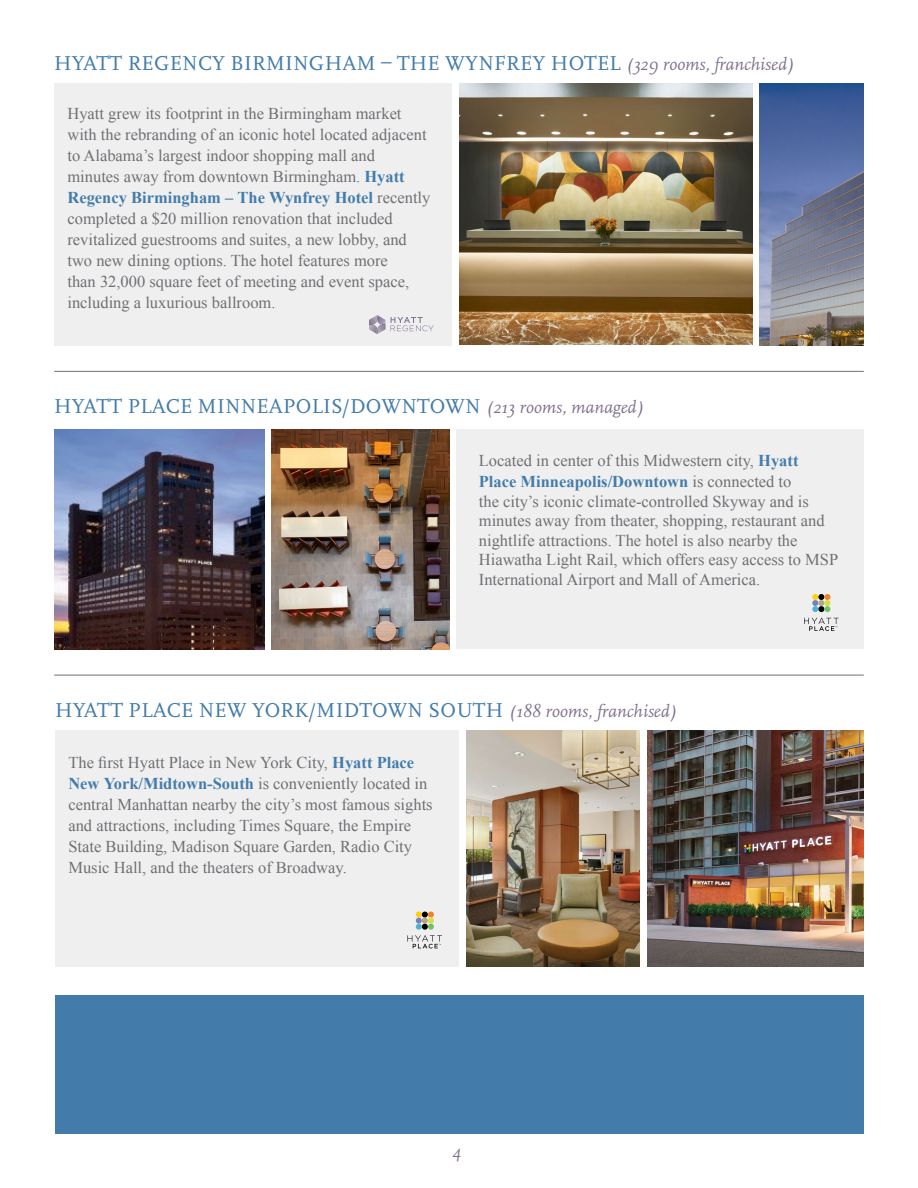
<style>
.page{position:relative;width:918px;height:1188px;background:#fff}
.page>*{position:absolute;margin:0;border:0;box-sizing:border-box;transform-origin:0 0}
.t1{font:21px "Scala OT";letter-spacing:.01em;color:#437caa}
.t2{font:italic 18px "Scala OT";color:#817290}
.t3{font:16.5px/21px "Times New Roman";color:#706f73}
.s1{font-style:italic;font-size:18px;color:#817290}
.s2{font-weight:700;color:#437caa}
</style>
<div class="page">
<div style="left:54px;top:83px;width:398px;height:263px;background:#efeff0"></div>
<img style="left:460px;top:83px;width:292px;height:262px">
<img style="left:760px;top:83px;width:104px;height:263px">
<div style="left:457px;top:430px;width:407px;height:219px;background:#efeff0"></div>
<img style="left:54px;top:430px;width:211px;height:219px">
<img style="left:272px;top:430px;width:178px;height:219px">
<hr style="left:54px;top:675px;width:810px;height:1px;background:#706f73">
<div style="left:55px;top:731px;width:404px;height:236px;background:#efeff0"></div>
<img style="left:467px;top:731px;width:172px;height:236px">
<img style="left:647px;top:731px;width:217px;height:236px">
<hr style="left:54px;top:371px;width:810px;height:1px;background:#706f73">
<div style="left:55px;top:995px;width:809px;height:139px;background:#437caa"></div>
<svg style="left:369px;top:315px;width:65px;height:19px"></svg>
<svg style="left:812px;top:594px;width:18px;height:18px"></svg>
<svg style="left:804px;top:618px;width:35px;height:13px"></svg>
<svg style="left:407px;top:912px;width:35px;height:36px"></svg>
<p class="t1" style="left:54px;top:52px;width:742px">HYATT REGENCY BIRMINGHAM – THE WYNFREY HOTEL <span class="s1">(329 rooms, franchised)</span></p>
<p class="t3" style="left:67px;top:102px;width:364px">Hyatt grew its footprint in the Birmingham market with the rebranding of an iconic hotel located adjacent to Alabama’s largest indoor shopping mall and minutes away from downtown Birmingham. <span class="s2">Hyatt Regency Birmingham – The Wynfrey Hotel</span> recently completed a $20 million renovation that included revitalized guestrooms and suites, a new lobby, and two new dining options. The hotel features more<br>than 32,000 square feet of meeting and event space, including a luxurious ballroom.</p>
<p class="t1" style="left:54px;top:395px;width:591px">HYATT PLACE MINNEAP OLIS/DOWNTOWN <span class="s1">(213 rooms, managed)</span></p>
<p class="t3" style="left:479px;top:450px;width:321px">Located in center of this Midwestern city, <span class="s2">Hyatt<br>Place Minneapolis/Downtown</span> is connected to</p>
<p class="t3" style="left:479px;top:491px;width:361px;line-height:19.5px">the city’s iconic climate-controlled Skyway and is minutes away from theater, shopping, restaurant and nightlife attractions. The hotel is also nearby the Hiawatha Light Rail, which offers easy access to MSP International Airport and Mall of America.</p>
<p class="t1" style="left:55px;top:699px;width:623px">HYATT PLACE NEW YORK/MIDTOWN S OUTH <span class="s1">(188 rooms, franchised)</span></p>
<p class="t3" style="left:68px;top:751px;width:366px">The first Hyatt Place in New York City, <span class="s2">Hyatt Place New York/Midtown-South</span> is conveniently located in central Manhattan nearby the city’s most famous sights and attractions, including Times Square, the Empire State Building, Madison Square Garden, Radio City Music Hall, and the theaters of Broadway.</p>
<p class="t2" style="left:452px;top:1141px;width:10px">4</p>
</div>
